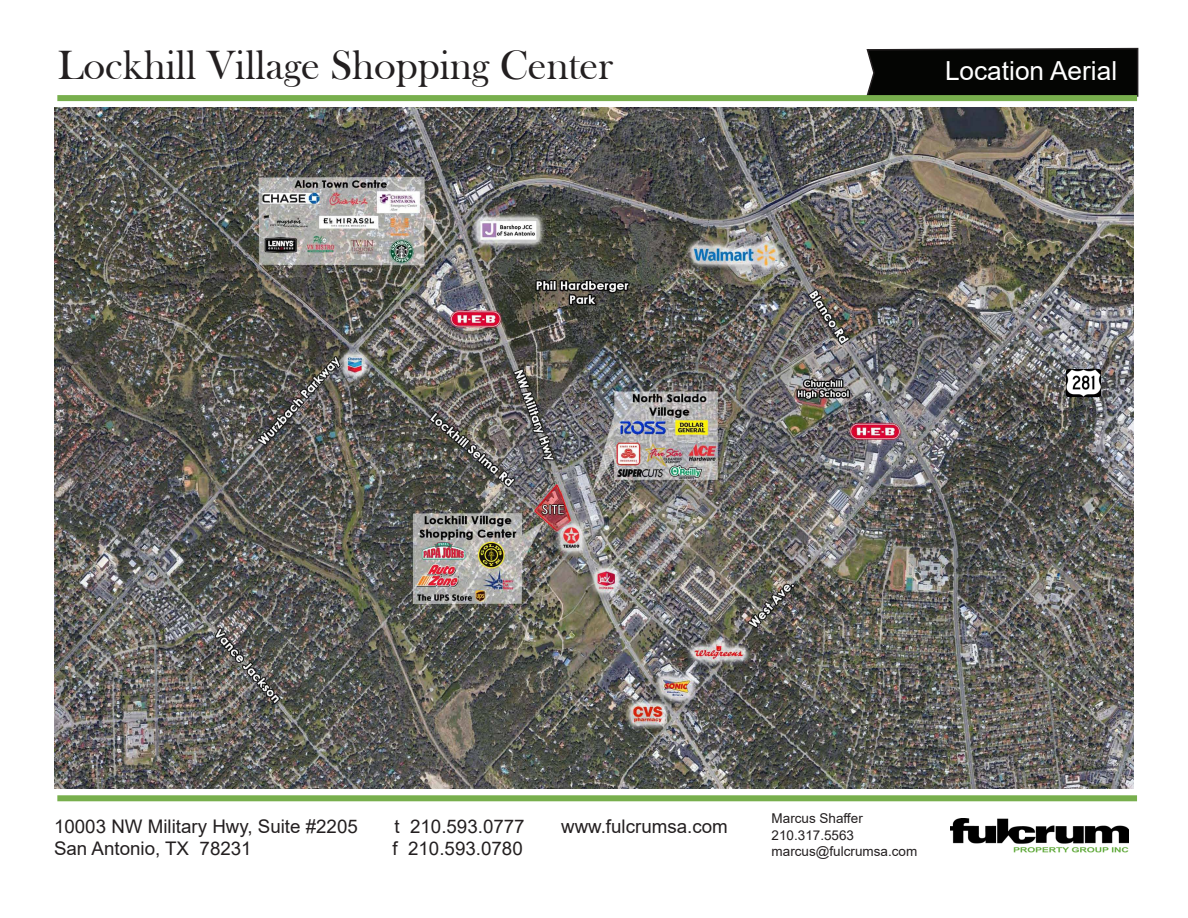
<style>
.page{position:relative;width:1188px;height:918px;background:#fff}
.page>*{position:absolute;margin:0;border:0;box-sizing:border-box;transform-origin:0 0}
.t1{font:42px "Bask Old Face";color:#231f20}
.t2{font:26.25px "Arial";color:#fff}
.t3{font:18.75px "Arial";color:#231f20}
.t4{font:13.5px "Arial";color:#231f20}
</style>
<div class="page">
<img style="left:54px;top:107px;width:1080px;height:681px">
<img style="left:1066px;top:370px;width:34px;height:27px">
<div style="left:57px;top:795px;width:1080px;height:6px;background:#78af4d"></div>
<svg style="left:866px;top:47px;width:273px;height:50px;background:#111110"></svg>
<div style="left:57px;top:95px;width:1080px;height:6px;background:#78af4d"></div>
<img style="left:951px;top:819px;width:178px;height:34px">
<p class="t1" style="left:58px;top:42px;width:557px">Lockhill Village Shopping Center</p>
<p class="t2" style="left:945px;top:52px;width:174px">Location Aerial</p>
<p class="t3" style="left:54px;top:813px;width:305px">10003 NW Military Hwy, Suite #2205</p>
<p class="t3" style="left:394px;top:813px;width:132px">t 210.593.0777</p>
<p class="t3" style="left:561px;top:813px;width:168px">www.fulcrumsa.com</p>
<p class="t3" style="left:54px;top:836px;width:199px">San Antonio, TX 78231</p>
<p class="t3" style="left:392px;top:836px;width:132px">f 210.593.0780</p>
<p class="t4" style="left:772px;top:809px;width:93px">Marcus Shaffer</p>
<p class="t4" style="left:772px;top:826px;width:84px">210.317.5563</p>
<p class="t4" style="left:772px;top:842px;width:147px">marcus@fulcrumsa.com</p>
</div>
